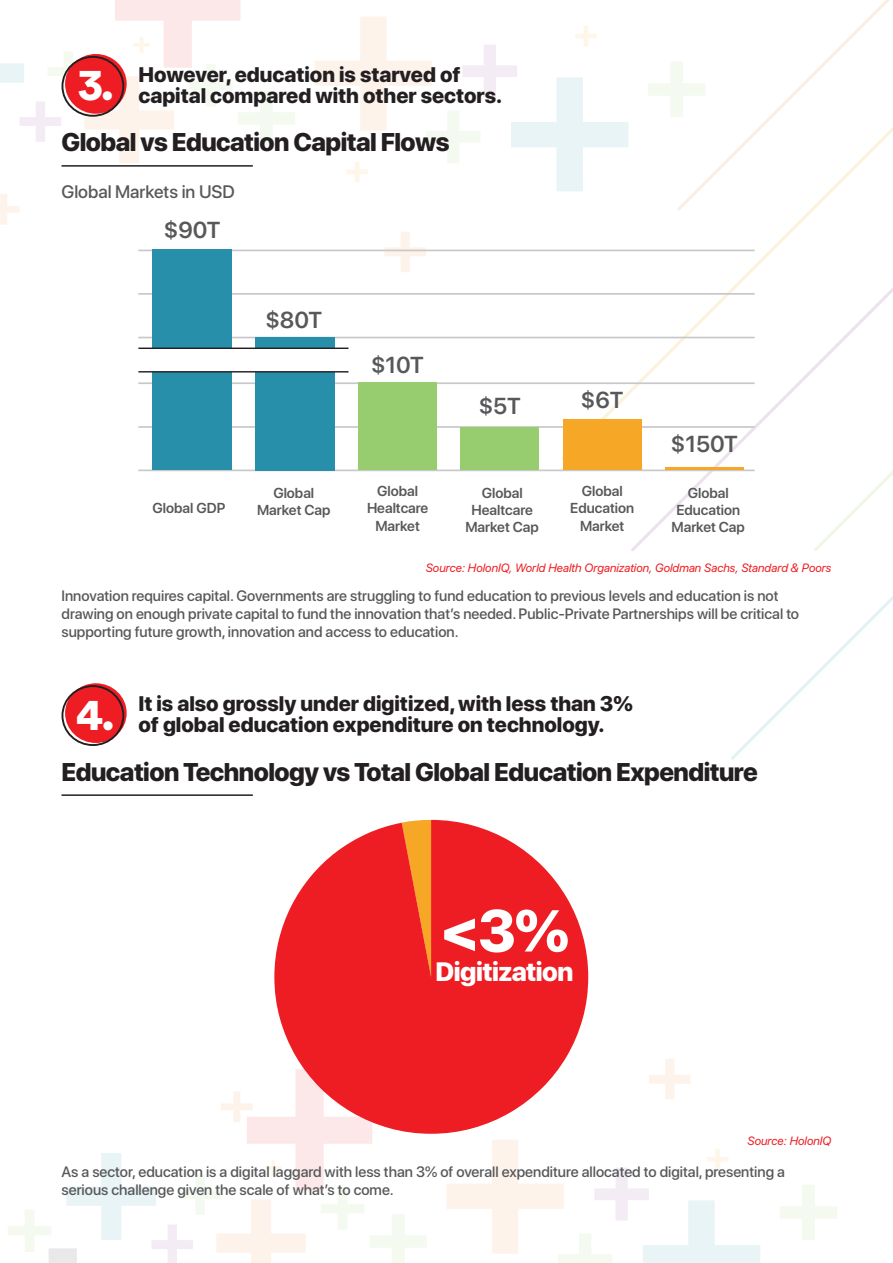
<style>
.page{position:relative;width:893px;height:1263px;background:#fff}
.page>*{position:absolute;margin:0;border:0;box-sizing:border-box;transform-origin:0 0}
.english_Paragraph_St{font:800 58.65px "SF Pro Display";color:#fff}
.t1{font:900 44.85px "Circular Std";color:#fff}
.english_Paragraph_St-2{font:800 26.4px "SF Pro Display";letter-spacing:-.02em;color:#fff}
.english_Paragraph_St-3{font:800 25.5px "SF Pro Display";letter-spacing:-.02em;color:#231f20}
.english_Paragraph_St-4{font:600 22.95px "SF Pro Display";color:#57585a}
.t2{font:800 21px/21px "SF Pro Display";color:#231f20}
.english_Paragraph_St-5{font:500 18px "SF Pro Display";color:#57585a}
.english_Paragraph_St-6{font:500 15px/18px "SF Pro Display";color:#57585a}
.english_Paragraph_St-7{font:600 14.4px "SF Pro Display";color:#57585a}
.english_Paragraph_St-8{font:italic 12px "SF Pro Display";color:#ee1d23}
</style>
<div class="page">
<svg style="left:731px;top:596px;width:162px;height:164px"></svg>
<svg style="left:794px;top:0;width:96px;height:92px"></svg>
<svg style="left:628px;top:464px;width:265px;height:87px"></svg>
<svg style="left:560px;top:92px;width:333px;height:372px"></svg>
<svg style="left:780px;top:1185px;width:57px;height:55px"></svg>
<svg style="left:649px;top:1059px;width:42px;height:40px"></svg>
<svg style="left:446px;top:1140px;width:314px;height:123px"></svg>
<svg style="left:8px;top:1091px;width:419px;height:172px"></svg>
<svg style="left:648px;top:62px;width:57px;height:55px"></svg>
<svg style="left:384px;top:232px;width:42px;height:40px"></svg>
<svg style="left:315px;top:17px;width:313px;height:174px"></svg>
<svg style="left:0;top:194px;width:20px;height:31px"></svg>
<svg style="left:0;top:0;width:295px;height:163px"></svg>
<div style="left:65px;top:54px;width:62px;height:60px;background:#ee1d23;border-radius:50%"></div>
<div style="left:62px;top:56px;width:62px;height:61px;border:2px solid #231f20;border-radius:50%"></div>
<div style="left:65px;top:683px;width:62px;height:60px;background:#ee1d23;border-radius:50%"></div>
<div style="left:62px;top:685px;width:62px;height:61px;border:2px solid #231f20;border-radius:50%"></div>
<hr style="left:62px;top:165px;width:191px;height:2px;background:#231f20">
<hr style="left:62px;top:794px;width:191px;height:2px;background:#231f20">
<hr style="left:138px;top:469px;width:617px;height:2px;background:#c7c8ca">
<hr style="left:138px;top:426px;width:617px;height:2px;background:#c7c8ca">
<hr style="left:138px;top:382px;width:617px;height:2px;background:#c7c8ca">
<hr style="left:138px;top:337px;width:617px;height:1px;background:#c7c8ca">
<hr style="left:138px;top:293px;width:617px;height:2px;background:#c7c8ca">
<hr style="left:138px;top:250px;width:617px;height:1px;background:#c7c8ca">
<div style="left:563px;top:419px;width:78px;height:51px;background:#f7a726"></div>
<hr style="left:665px;top:468px;width:78px;height:2px;background:#f7a726">
<div style="left:461px;top:428px;width:78px;height:42px;background:#97cd6e"></div>
<div style="left:358px;top:382px;width:79px;height:88px;background:#97cd6e"></div>
<div style="left:153px;top:250px;width:79px;height:220px;background:#288fab"></div>
<div style="left:256px;top:337px;width:79px;height:133px;background:#288fab"></div>
<div style="left:138px;top:349px;width:210px;height:23px;background:#fff"></div>
<hr style="left:138px;top:348px;width:210px;height:1px;background:#231f20">
<hr style="left:138px;top:371px;width:210px;height:1px;background:#231f20">
<svg style="left:274px;top:820px;width:314px;height:314px;fill:#ee1d23"></svg>
<p class="t1" style="left:78px;top:55px;width:38px">3.</p>
<p class="t2" style="left:138px;top:63px;width:365px">However, education is starved of capital compared with other sectors.</p>
<p class="english_Paragraph_St-3" style="left:62px;top:124px;width:389px">Global vs Education Capital Flows</p>
<p class="english_Paragraph_St-5" style="left:62px;top:178px;width:175px">Global Markets in USD</p>
<p class="english_Paragraph_St-4" style="left:164px;top:214px;width:58px">$90T</p>
<p class="english_Paragraph_St-4" style="left:265px;top:303px;width:58px">$80T</p>
<p class="english_Paragraph_St-7" style="left:153px;top:498px;width:74px">Global GDP</p>
<p class="english_Paragraph_St-7" style="left:273px;top:483px;width:42px">Global</p>
<p class="english_Paragraph_St-7" style="left:257px;top:500px;width:75px">Market Cap</p>
<p class="english_Paragraph_St-4" style="left:371px;top:348px;width:54px">$10T</p>
<p class="english_Paragraph_St-7" style="left:377px;top:481px;width:42px">Global</p>
<p class="english_Paragraph_St-7" style="left:367px;top:498px;width:63px">Healtcare</p>
<p class="english_Paragraph_St-7" style="left:375px;top:515px;width:46px">Market</p>
<p class="english_Paragraph_St-4" style="left:479px;top:390px;width:44px">$5T</p>
<p class="english_Paragraph_St-7" style="left:482px;top:483px;width:42px">Global</p>
<p class="english_Paragraph_St-7" style="left:471px;top:500px;width:63px">Healtcare</p>
<p class="english_Paragraph_St-7" style="left:466px;top:517px;width:75px">Market Cap</p>
<p class="english_Paragraph_St-4" style="left:581px;top:383px;width:44px">$6T</p>
<p class="english_Paragraph_St-7" style="left:582px;top:481px;width:42px">Global</p>
<p class="english_Paragraph_St-7" style="left:570px;top:498px;width:65px">Education</p>
<p class="english_Paragraph_St-7" style="left:580px;top:515px;width:46px">Market</p>
<p class="english_Paragraph_St-4" style="left:671px;top:428px;width:68px">$150T</p>
<p class="english_Paragraph_St-7" style="left:688px;top:483px;width:42px">Global</p>
<p class="english_Paragraph_St-7" style="left:676px;top:500px;width:65px">Education</p>
<p class="english_Paragraph_St-7" style="left:672px;top:517px;width:75px">Market Cap</p>
<p class="english_Paragraph_St-8" style="left:426px;top:559px;width:407px">Source: HolonIQ, World Health Organization, Goldman Sachs, Standard &amp; Poors</p>
<p class="english_Paragraph_St-6" style="left:62px;top:586px;width:739px">Innovation requires capital. Governments are struggling to fund education to previous levels and education is not drawing on enough private capital to fund the innovation that’s needed. Public-Private Partnerships will be critical to supporting future growth, innovation and access to education.</p>
<p class="t1" style="left:76px;top:684px;width:41px">4.</p>
<p class="t2" style="left:138px;top:692px;width:496px">It is also grossly under digitized, with less than 3% of global education expenditure on technology.</p>
<p class="english_Paragraph_St-3" style="left:62px;top:753px;width:698px">Education Technology vs Total Global Education Expenditure</p>
<p class="english_Paragraph_St" style="left:440px;top:888px;width:130px">&lt;3%</p>
<p class="english_Paragraph_St-2" style="left:436px;top:953px;width:139px">Digitization</p>
<p class="english_Paragraph_St-8" style="left:747px;top:1132px;width:85px">Source: HolonIQ</p>
<p class="english_Paragraph_St-6" style="left:62px;top:1162px;width:725px">As a sector, education is a digital laggard with less than 3% of overall expenditure allocated to digital, presenting a serious challenge given the scale of what’s to come.</p>
</div>
